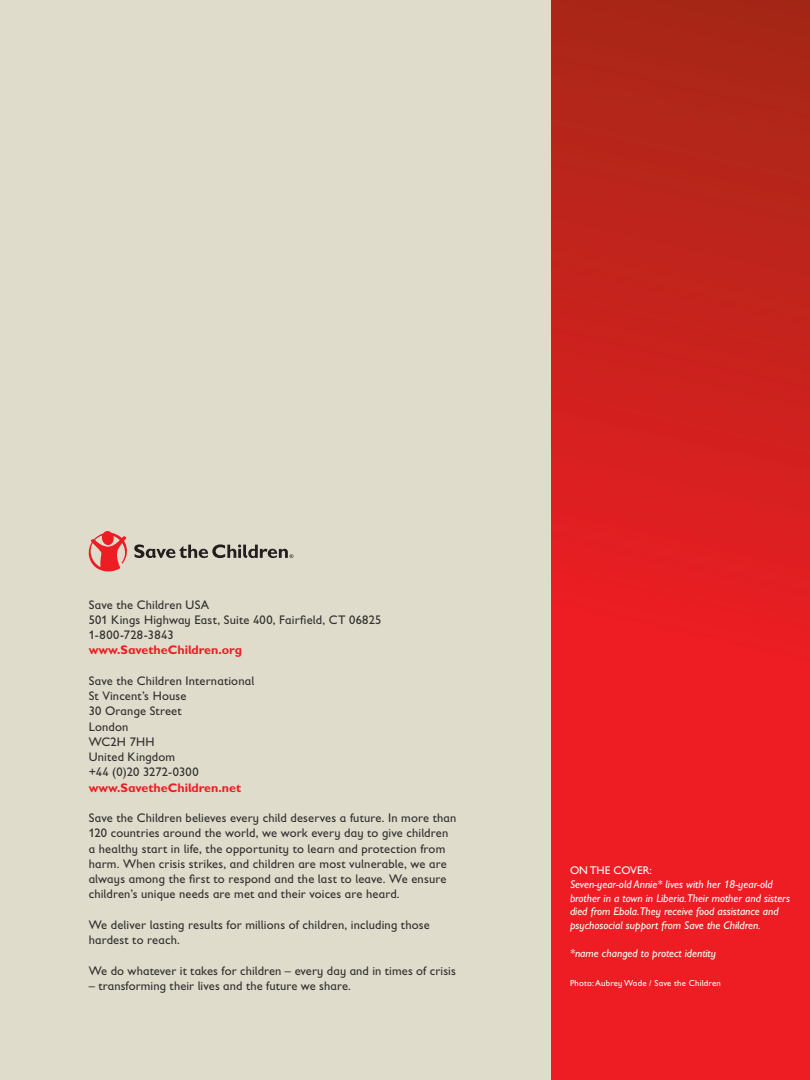
<style>
.page{position:relative;width:810px;height:1080px;background:#fff}
.page>*{position:absolute;margin:0;border:0;box-sizing:border-box;transform-origin:0 0}
.t1{font:12.5px/15.2px "Gill Sans Infant Std";letter-spacing:.01em;color:#312f30}
.t2{font:700 12.5px "Gill Sans Infant Std";color:#ee1d23}
.t3{font:italic 11.25px/13.8px "Gill Sans Infant Std";color:#fff}
.t4{font:11.25px "Gill Sans Infant Std";color:#fff}
.t5{font:8.75px "Gill Sans Infant Std";letter-spacing:.02em;color:#fff}
</style>
<div class="page">
<div style="left:0;top:0;width:773px;height:1080px;background:#e0dccb"></div>
<svg style="left:551px;top:0;width:259px;height:1080px;background:#d7201f"></svg>
<svg style="left:88px;top:531px;width:39px;height:41px"></svg>
<svg style="left:134px;top:544px;width:159px;height:14px"></svg>
<p class="t1" style="left:89px;top:597px;width:294px">Save the Children USA<br>501 Kings Highway East, Suite 400, Fairfield, CT 06825<br>1-800-728-3843</p>
<p class="t2" style="left:89px;top:643px;width:155px">www.SavetheChildren.org</p>
<p class="t1" style="left:89px;top:673px;width:167px">Save the Children International<br>St Vincent’s House<br>30 Orange Street<br>London<br>WC2H 7HH<br>United Kingdom<br>+44 (0)20 3272-0300</p>
<p class="t2" style="left:89px;top:780px;width:154px">www.SavetheChildren.net</p>
<p class="t1" style="left:89px;top:810px;width:369px">Save the Children believes every child deserves a future. In more than 120 countries around the world, we work every day to give children a healthy start in life, the opportunity to learn and protection from harm. When crisis strikes, and children are most vulnerable, we are always among the first to respond and the last to leave. We ensure children’s unique needs are met and their voices are heard.</p>
<p class="t1" style="left:89px;top:917px;width:342px">We deliver lasting results for millions of children, including those hardest to reach.</p>
<p class="t1" style="left:89px;top:963px;width:369px">We do whatever it takes for children – every day and in times of crisis</p>
<p class="t1" style="left:89px;top:978px;width:264px">– transforming their lives and the future we share.</p>
<p class="t4" style="left:570px;top:864px;width:83px">ON THE COVER:</p>
<p class="t3" style="left:570px;top:877px;width:221px">Seven-year-old Annie* lives with her 18-year-old brother in a town in Liberia.Their mother and sisters died from Ebola.They receive food assistance and psychosocial support from Save the Children.</p>
<p class="t3" style="left:570px;top:946px;width:148px">*name changed to protect identity</p>
<p class="t5" style="left:570px;top:978px;width:152px">Photo: Aubrey Wade / Save the Children</p>
</div>
